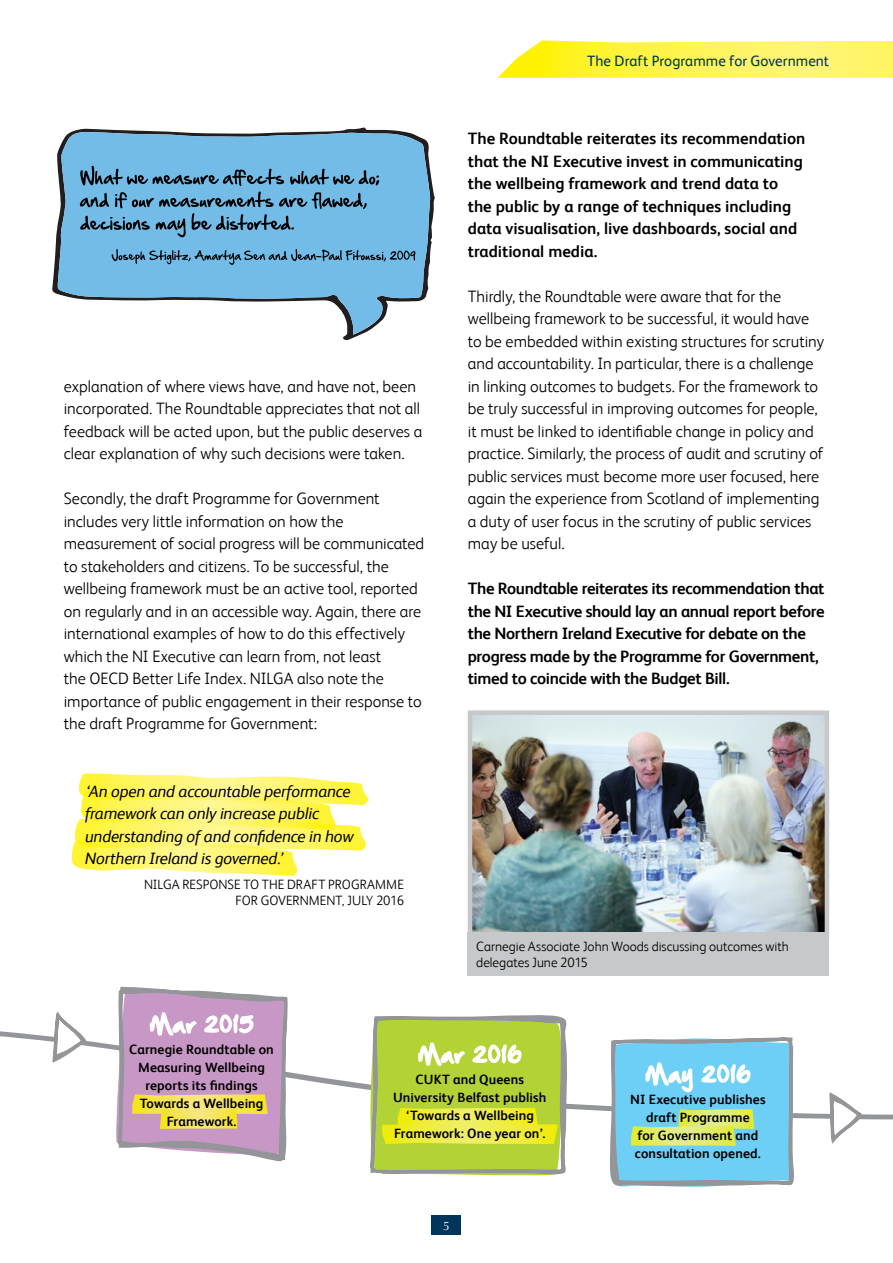
<style>
.page{position:relative;width:893px;height:1263px;background:#fff}
.page>*{position:absolute;margin:0;border:0;box-sizing:border-box;transform-origin:0 0}
.t1{font:19.5px "Hand Of Sean";letter-spacing:.065em;color:#fff}
.t2{font:300 16.5px/22.5px "FS Albert";color:#000}
.t3{font:700 16.5px/22.5px "FS Albert";letter-spacing:-.01em;color:#000}
.t4{font:italic 16.5px/22.5px "FS Albert";letter-spacing:-.01em;color:#000}
.t5{font:15px "FS Albert";letter-spacing:.005em;color:#00365b}
.t6{font:700 13.5px/18px "FS Albert";letter-spacing:.01em;color:#000;text-align:center}
.t7{font:300 13.5px/16.2px "FS Albert";color:#000;text-align:right}
.t8{font:12px "Optima";color:#fff}
</style>
<div class="page">
<svg style="left:497px;top:40px;width:396px;height:38px;background:#fff45d"></svg>
<div style="left:432px;top:1215px;width:29px;height:20px;background:#00365b"></div>
<svg style="left:0;top:1031px;width:893px;height:89px"></svg>
<svg style="left:50px;top:1011px;width:38px;height:58px"></svg>
<svg style="left:827px;top:1086px;width:38px;height:58px"></svg>
<svg style="left:71px;top:773px;width:298px;height:103px"></svg>
<img style="left:473px;top:715px;width:351px;height:217px">
<div style="left:468px;top:710px;width:361px;height:229px;border:4px solid #c7c8ca"></div>
<svg style="left:114px;top:986px;width:175px;height:176px;background:#cdaeb9"></svg>
<svg style="left:365px;top:1015px;width:205px;height:161px;background:#c0d452"></svg>
<img style="left:606px;top:710px;width:190px;height:471px">
<svg style="left:612px;top:1037px;width:182px;height:150px;background:#86cedb"></svg>
<div style="left:468px;top:932px;width:361px;height:43px;background:#c7c8ca"></div>
<svg style="left:52px;top:127px;width:383px;height:213px"></svg>
<svg style="left:58px;top:132px;width:372px;height:203px;fill:#73bce8"></svg>
<svg style="left:112px;top:249px;width:303px;height:16px;background:#5c97ba"></svg>
<svg style="left:80px;top:192px;width:287px;height:45px;background:#5e9abf"></svg>
<svg style="left:80px;top:166px;width:299px;height:20px;background:#5890b2"></svg>
<p class="t2" style="left:64px;top:374px;width:360px">explanation of where views have, and have not, been incorporated. The Roundtable appreciates that not all feedback will be acted upon, but the public deserves a clear explanation of why such decisions were taken.</p>
<p class="t2" style="left:64px;top:487px;width:362px">Secondly, the draft Programme for Government includes very little information on how the measurement of social progress will be communicated to stakeholders and citizens. To be successful, the wellbeing framework must be an active tool, reported on regularly and in an accessible way. Again, there are international examples of how to do this effectively which the NI Executive can learn from, not least<br>the OECD Better Life Index. NILGA also note the importance of public engagement in their response to the draft Programme for Government:</p>
<p class="t4" style="left:85px;top:780px;width:270px">‘An open and accountable performance framework can only increase public understanding of and confidence in how Northern Ireland is governed.’</p>
<p class="t7" style="left:144px;top:876px;width:261px">NILGA RESPONSE TO THE DRAFT PROGRAMME<br>FOR GOVERNMENT, JULY 2016</p>
<p class="t5" style="left:587px;top:52px;width:244px">The Draft Programme for Government</p>
<p class="t3" style="left:468px;top:127px;width:339px">The Roundtable reiterates its recommendation that the NI Executive invest in communicating the wellbeing framework and trend data to the public by a range of techniques including data visualisation, live dashboards, social and traditional media.</p>
<p class="t2" style="left:468px;top:285px;width:358px">Thirdly, the Roundtable were aware that for the wellbeing framework to be successful, it would have to be embedded within existing structures for scrutiny and accountability. In particular, there is a challenge in linking outcomes to budgets. For the framework to be truly successful in improving outcomes for people, it must be linked to identifiable change in policy and practice. Similarly, the process of audit and scrutiny of public services must become more user focused, here again the experience from Scotland of implementing a duty of user focus in the scrutiny of public services may be useful.</p>
<p class="t3" style="left:468px;top:577px;width:358px">The Roundtable reiterates its recommendation that the NI Executive should lay an annual report before the Northern Ireland Executive for debate on the progress made by the Programme for Government, timed to coincide with the Budget Bill.</p>
<p class="t7" style="left:476px;top:937px;width:314px;text-align:left">Carnegie Associate John Woods discussing outcomes with delegates June 2015</p>
<p class="t1" style="left:150px;top:1007px;width:105px">Mar 2015</p>
<p class="t6" style="left:129px;top:1040px;width:146px">Carnegie Roundtable on<br>Measuring Wellbeing reports its findings<br>Towards a Wellbeing<br>Framework.</p>
<p class="t1" style="left:418px;top:1037px;width:105px">Mar 2016</p>
<p class="t6" style="left:393px;top:1071px;width:155px">CUKT and Queens<br>University Belfast publish ‘Towards a Wellbeing<br>Framework: One year on’.</p>
<p class="t1" style="left:646px;top:1057px;width:106px">May 2016</p>
<p class="t6" style="left:630px;top:1090px;width:137px">NI Executive publishes draft Programme<br>for Government and consultation opened.</p>
<p class="t8" style="left:443px;top:1218px;width:8px">5</p>
</div>
